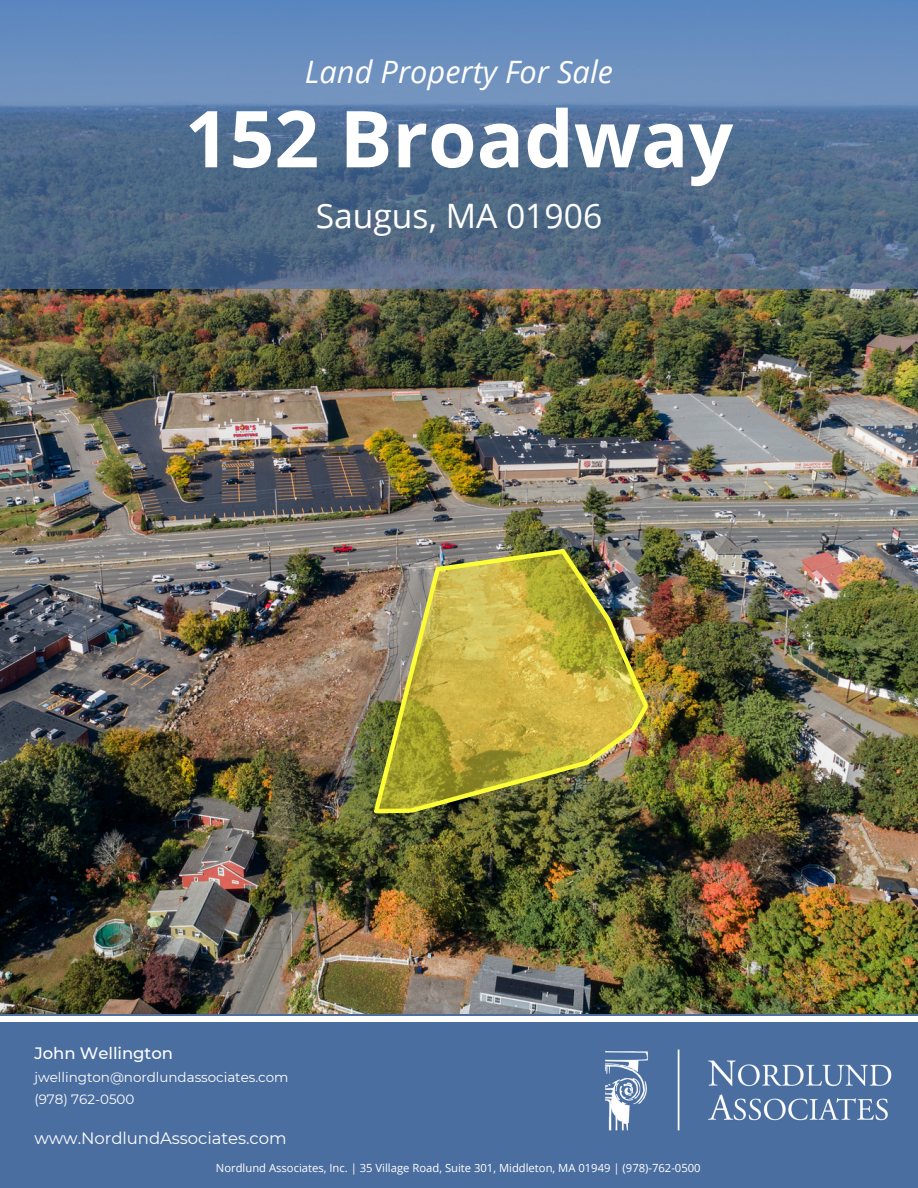
<style>
.page{position:relative;width:918px;height:1188px;background:#fff}
.page>*{position:absolute;margin:0;border:0;box-sizing:border-box;transform-origin:0 0}
.t1{font:700 78.6px "Open Sans";color:#fff}
.t2{font:33.6px "Open Sans";color:#fff}
.t3{font:italic 30.9px "Open Sans";color:#fff}
.t4{font:16.5px "Montserrat";letter-spacing:-.005em;color:#fff}
.t5{font:500 16.5px "Montserrat";letter-spacing:-.005em;color:#fff}
.t6{font:13.5px/21.3px "Montserrat";letter-spacing:-.005em;color:#fff}
.t7{font:11.25px "Open Sans";color:#fff}
</style>
<div class="page">
<div style="left:0;top:1013px;width:918px;height:175px;background:#4b6ea0"></div>
<img style="left:0;top:288px;width:918px;height:725px">
<svg style="left:0;top:0;width:918px;height:288px;background:#58779d"></svg>
<div style="left:0;top:1017px;width:918px;height:5px;background:#fff"></div>
<img style="left:371px;top:545px;width:281px;height:271px">
<div style="left:376px;top:808px;width:33px;height:5px;background:#fbff37"></div>
<img style="left:378px;top:552px;width:223px;height:253px">
<h4 class="t3" style="left:305px;top:50px;width:310px">Land Property For Sale</h4>
<h4 class="t1" style="left:185px;top:83px;width:550px">152 Broadway</h4>
<h4 class="t2" style="left:316px;top:192px;width:288px">Saugus, MA 01906</h4>
<h3 class="t5" style="left:34px;top:1043px;width:140px">John Wellington</h3>
<p class="t6" style="left:34px;top:1067px;width:256px">jwellington@nordlundassociates.com (978) 762-0500</p>
<h2 class="t4" style="left:34px;top:1128px;width:254px">www.NordlundAssociates.com</h2>
<p class="t7" style="left:216px;top:1160px;width:486px">Nordlund Associates, Inc. | 35 Village Road, Suite 301, Middleton, MA 01949 | (978)-762-0500</p>
<p class="t7" style="left:208px;top:1160px;width:504px">Nordlund Associates, Inc. | 199 Rosewood Drive, Suite 150, Danvers, MA 01923 | (978)-762-0500</p>
</div>
